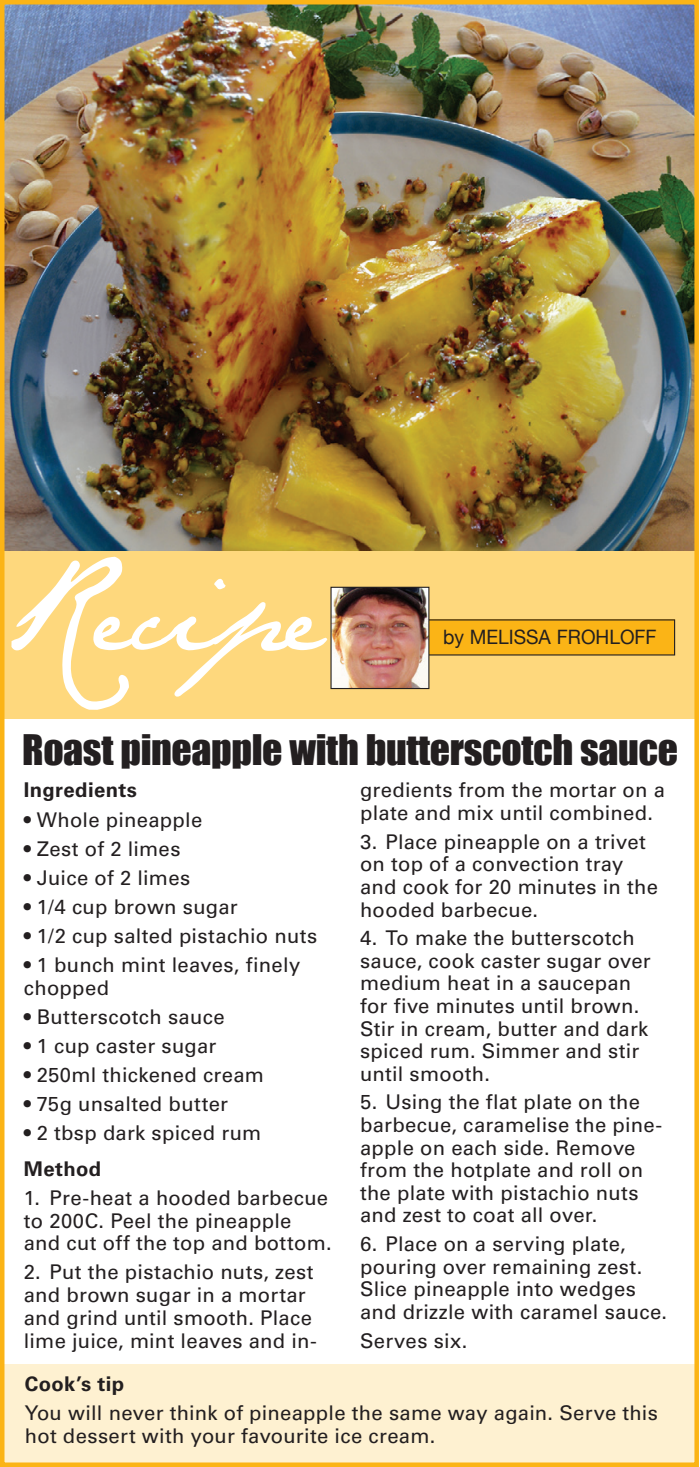
<style>
.page{position:relative;width:700px;height:1467px;background:#fff}
.page>*{position:absolute;margin:0;border:0;box-sizing:border-box;transform-origin:0 0}
.t1{font:106.42px "Jane Austen";color:#fff;scale:.93 1}
.t2{font:38.7px "Impact";letter-spacing:-.01em;color:#231f20}
.t3{font:20.25px/22.5px "Univers";letter-spacing:.01em;color:#231f20}
.t4{font:700 20.25px "Univers";letter-spacing:.02em;color:#231f20}
.t5{font:19.8px "Helvetica Neue";color:#231f20;scale:.96 1}
</style>
<div class="page">
<div style="left:0;top:1365px;width:694px;height:101px;background:#fef1d1"></div>
<img style="left:5px;top:5px;width:688px;height:546px">
<div style="left:2px;top:551px;width:696px;height:168px;background:#fed87d"></div>
<div style="left:424px;top:620px;width:250px;height:35px;background:#fbb416"></div>
<img style="left:332px;top:589px;width:95px;height:98px">
<div style="left:330px;top:587px;width:99px;height:102px;border:1px solid #231f20"></div>
<div style="left:0;top:0;width:698px;height:1467px;border:4px solid #fbb416"></div>
<h1 class="t1" style="left:2px;top:551px;width:347px">Recipe</h1>
<p class="t5" style="left:442px;top:625px;width:224px">by MELISSA FROHLOFF</p>
<h2 class="t2" style="left:22px;top:726px;width:657px">Roast pineapple with butterscotch sauce</h2>
<p class="t4" style="left:24px;top:778px;width:115px">Ingredients</p>
<p class="t3" style="left:24px;top:808px;width:180px">• Whole pineapple</p>
<p class="t3" style="left:24px;top:837px;width:158px">• Zest of 2 limes</p>
<p class="t3" style="left:24px;top:866px;width:168px">• Juice of 2 limes</p>
<p class="t3" style="left:24px;top:895px;width:215px">• 1/4 cup brown sugar</p>
<p class="t3" style="left:24px;top:925px;width:294px">• 1/2 cup salted pistachio nuts</p>
<p class="t3" style="left:24px;top:954px;width:278px">• 1 bunch mint leaves, finely chopped</p>
<p class="t3" style="left:24px;top:1006px;width:202px">• Butterscotch sauce</p>
<p class="t3" style="left:24px;top:1035px;width:194px">• 1 cup caster sugar</p>
<p class="t3" style="left:24px;top:1064px;width:241px">• 250ml thickened cream</p>
<p class="t3" style="left:24px;top:1093px;width:205px">• 75g unsalted butter</p>
<p class="t3" style="left:24px;top:1122px;width:239px">• 2 tbsp dark spiced rum</p>
<p class="t4" style="left:24px;top:1157px;width:79px">Method</p>
<p class="t3" style="left:24px;top:1186px;width:309px">1. Pre-heat a hooded barbecue to 200C. Peel the pineapple and cut off the top and bottom.</p>
<p class="t3" style="left:24px;top:1261px;width:294px">2. Put the pistachio nuts, zest and brown sugar in a mortar and grind until smooth. Place lime juice, mint leaves and in-</p>
<p class="t3" style="left:360px;top:779px;width:306px">gredients from the mortar on a plate and mix until combined.</p>
<p class="t3" style="left:360px;top:831px;width:299px">3. Place pineapple on a trivet on top of a convection tray and cook for 20 minutes in the hooded barbecue.</p>
<p class="t3" style="left:360px;top:927px;width:292px">4. To make the butterscotch sauce, cook caster sugar over medium heat in a saucepan for five minutes until brown.<br>Stir in cream, butter and dark spiced rum. Simmer and stir until smooth.</p>
<p class="t3" style="left:360px;top:1091px;width:303px">5. Using the flat plate on the barbecue, caramelise the pine&shy;apple on each side. Remove from the hotplate and roll on the plate with pistachio nuts and zest to coat all over.</p>
<p class="t3" style="left:360px;top:1233px;width:308px">6. Place on a serving plate, pouring over remaining zest.<br>Slice pineapple into wedges and drizzle with caramel sauce.</p>
<p class="t3" style="left:360px;top:1329px;width:109px">Serves six.</p>
<p class="t4" style="left:25px;top:1372px;width:101px">Cook’s tip</p>
<p class="t3" style="left:25px;top:1402px;width:634px">You will never think of pineapple the same way again. Serve this hot dessert with your favourite ice cream.</p>
</div>
